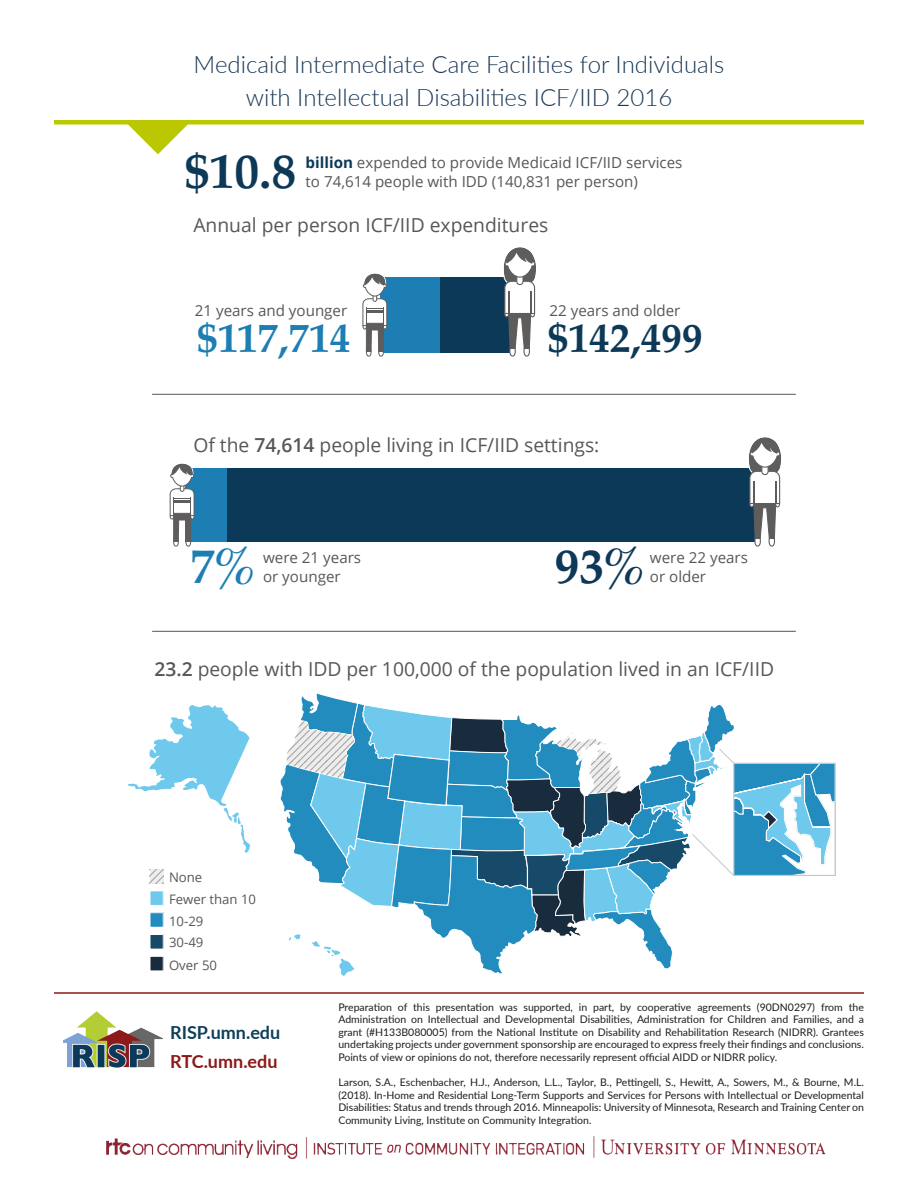
<style>
.page{position:relative;width:918px;height:1188px;background:#fff}
.page>*{position:absolute;margin:0;border:0;box-sizing:border-box;transform-origin:0 0}
.t1{font:700 49.5px "Palatino";color:#0d3958}
.t2{font:700 49.5px "Palatino";color:#1d7eb3}
.t3{font:700 41.25px "Palatino";color:#1d7eb3}
.t4{font:700 41.25px "Palatino";color:#0d3958}
.t5{font:300 24px "Lato";color:#183756}
.t6{font:19.35px "Open Sans";color:#575756}
.t7{font:700 18px "Lato";color:#0f3f59}
.t8{font:700 18px "Lato";color:#8c1919}
.t9{font:15.15px/19.4px "Open Sans";color:#575756}
.t10{font:13.2px/21.9px "Open Sans";color:#575756}
.t11{font:10.5px/12.6px "Lato";color:#1d1d1b;text-align:justify}
.s1{font-weight:700;color:#0d3958}
.s2{font-weight:600}
</style>
<div class="page">
<hr style="left:54px;top:992px;width:810px;height:2px;background:#8c1919">
<hr style="left:152px;top:394px;width:644px;height:1px;background:#575756">
<hr style="left:152px;top:631px;width:644px;height:1px;background:#575756">
<hr style="left:54px;top:120px;width:810px;height:4px;background:#baca01">
<svg style="left:124px;top:124px;width:68px;height:30px"></svg>
<div style="left:381px;top:277px;width:59px;height:76px;background:#1d7eb3"></div>
<div style="left:440px;top:277px;width:71px;height:76px;background:#0d3958"></div>
<svg style="left:362px;top:273px;width:25px;height:84px"></svg>
<svg style="left:503px;top:247px;width:33px;height:110px"></svg>
<div style="left:227px;top:468px;width:532px;height:74px;background:#0d3958"></div>
<div style="left:185px;top:468px;width:42px;height:74px;background:#1d7eb3"></div>
<svg style="left:170px;top:463px;width:25px;height:84px"></svg>
<svg style="left:748px;top:437px;width:33px;height:110px"></svg>
<svg style="left:128px;top:705px;width:123px;height:148px"></svg>
<svg style="left:280px;top:693px;width:556px;height:283px"></svg>
<svg style="left:150px;top:869px;width:13px;height:15px"></svg>
<div style="left:150px;top:891px;width:13px;height:14px;background:#6ec9ec"></div>
<div style="left:150px;top:891px;width:14px;height:15px;border:1px solid #fff"></div>
<div style="left:150px;top:913px;width:13px;height:14px;background:#228cbe"></div>
<div style="left:150px;top:912px;width:14px;height:16px;border:1px solid #fff"></div>
<div style="left:150px;top:935px;width:13px;height:14px;background:#174a69"></div>
<div style="left:150px;top:934px;width:14px;height:15px;border:1px solid #fff"></div>
<div style="left:150px;top:956px;width:13px;height:15px;background:#192c3d"></div>
<div style="left:150px;top:956px;width:14px;height:15px;border:1px solid #fff"></div>
<div style="left:733px;top:763px;width:103px;height:113px;border:1px solid #c6c6c6"></div>
<img style="left:63px;top:1011px;width:100px;height:57px">
<img style="left:106px;top:1136px;width:719px;height:23px">
<p class="t5" style="left:194px;top:48px;width:532px">Medicaid Intermediate Care Facilities for Individuals</p>
<p class="t5" style="left:246px;top:81px;width:428px">with Intellectual Disabilities ICF/IID 2016</p>
<p class="t1" style="left:185px;top:129px;width:113px">$10.8</p>
<p class="t9" style="left:306px;top:152px;width:378px"><span class="s1">billion</span> expended to provide Medicaid ICF/IID services</p>
<p class="t9" style="left:306px;top:171px;width:334px">to 74,614 people with IDD (140,831 per person)</p>
<p class="t6" style="left:193px;top:212px;width:356px">Annual per person ICF/IID expenditures</p>
<p class="t9" style="left:195px;top:300px;width:154px">21 years and younger</p>
<p class="t3" style="left:197px;top:303px;width:155px">$117,714</p>
<p class="t9" style="left:549px;top:300px;width:133px">22 years and older</p>
<p class="t4" style="left:548px;top:303px;width:156px">$142,499</p>
<p class="t6" style="left:193px;top:432px;width:407px">Of the <span class="s2">74,614</span> people living in ICF/IID settings:</p>
<p class="t2" style="left:190px;top:524px;width:70px">7%</p>
<p class="t1" style="left:555px;top:524px;width:95px">93%</p>
<p class="t9" style="left:263px;top:547px;width:100px">were 21 years or younger</p>
<p class="t9" style="left:650px;top:547px;width:100px">were 22 years</p>
<p class="t9" style="left:650px;top:566px;width:58px">or older</p>
<p class="t6" style="left:154px;top:655px;width:621px"><span class="s2">23.2</span> people with IDD per 100,000 of the population lived in an ICF/IID</p>
<p class="t10" style="left:169px;top:866px;width:89px">None<br>Fewer than 10<br>10-29<br>30-49<br>Over 50</p>
<p class="t7" style="left:170px;top:1019px;width:112px">RISP.umn.edu</p>
<p class="t8" style="left:170px;top:1048px;width:109px">RTC.umn.edu</p>
<p class="t11" style="left:338px;top:1000px;width:527px">Preparation of this presentation was supported, in part, by cooperative agreements (90DN0297) from the Administration on Intellectual and Developmental Disabilities, Administration for Children and Families, and a grant (#H133B080005) from the National Institute on Disability and Rehabilitation Research (NIDRR). Grantees undertaking projects under government sponsorship are encouraged to express freely their findings and conclusions.<br>Points of view or opinions do not, therefore necessarily represent official AIDD or NIDRR policy.</p>
<p class="t11" style="left:338px;top:1076px;width:527px">Larson, S.A., Eschenbacher, H.J., Anderson, L.L., Taylor, B., Pettingell, S., Hewitt, A., Sowers, M., &amp; Bourne, M.L. (2018). In-Home and Residential Long-Term Supports and Services for Persons with Intellectual or Developmental Disabilities: Status and trends through 2016. Minneapolis: University of Minnesota, Research and Training Center on Community Living, Institute on Community Integration.</p>
</div>
